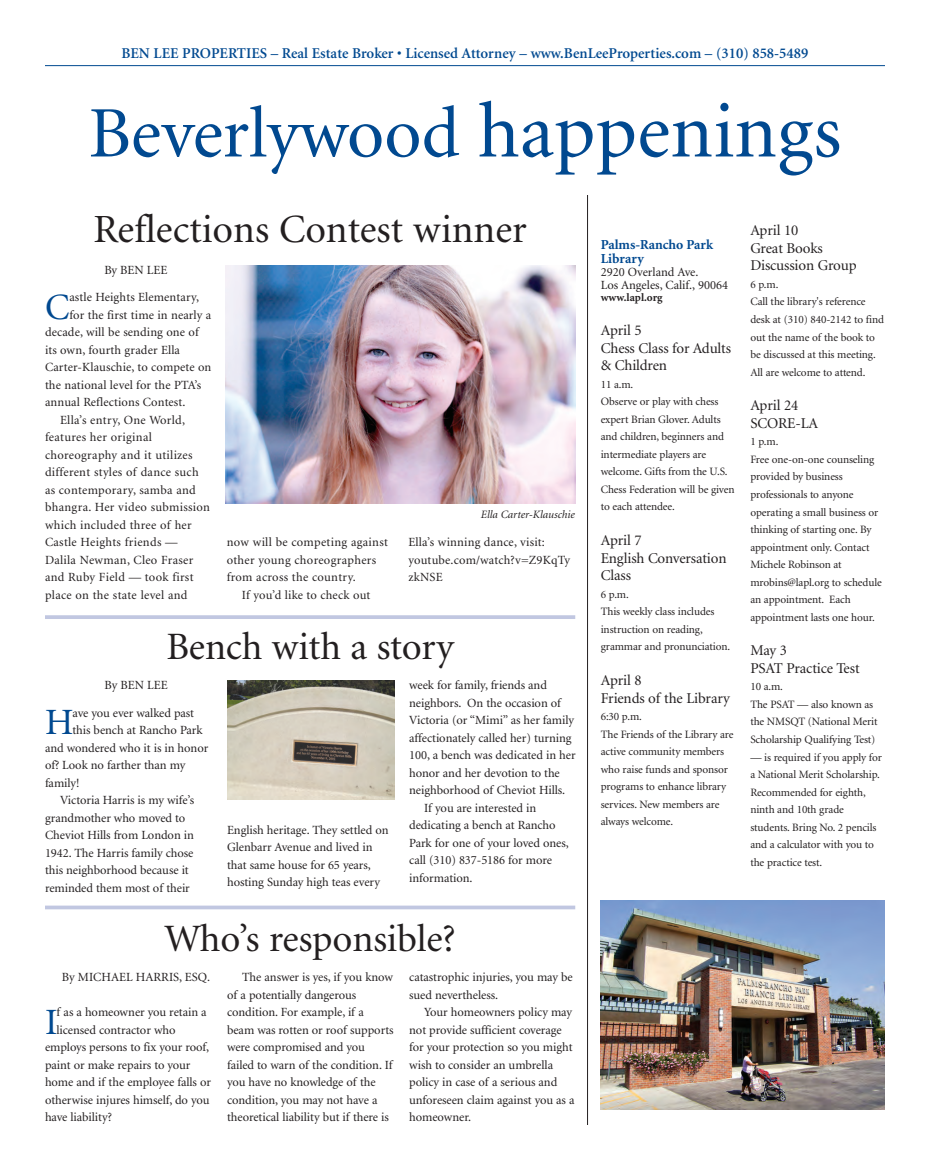
<style>
.page{position:relative;width:930px;height:1170px;background:#fff}
.page>*{position:absolute;margin:0;border:0;box-sizing:border-box;transform-origin:0 0}
.t1{font:72.5px "Minion";color:#014990}
.t2{font:40px "Minion";color:#231f20}
.t3{font:38.75px "Minion";letter-spacing:-.005em;color:#231f20}
.t4{font:37.12px "Minion";color:#014990}
.t5{font:15px/17.5px "Minion";letter-spacing:-.01em;color:#231f20}
.t6{font:600 15px "Minion";color:#014990}
.t7{font:700 13.75px/14.4px "Minion";color:#014990}
.t8{font:12.5px/17.5px "Minion";letter-spacing:-.005em;color:#231f20}
.t9{font:12.5px/17.5px "Minion";letter-spacing:.025em;color:#231f20}
.t10{font:12.5px/17.5px "Minion";letter-spacing:.015em;color:#231f20}
.t11{font:11.25px/17.5px "Minion";letter-spacing:-.01em;color:#231f20}
.t12{font:italic 11.25px "Minion";color:#231f20}
.t13{font:700 11.25px "Minion";color:#231f20}
.s1{font-size:78.75px}
</style>
<div class="page">
<hr style="left:45px;top:65px;width:840px;height:1px;background:#014990">
<svg style="left:45px;top:615px;width:530px;height:4px;background:#c4cae2"></svg>
<hr style="left:45px;top:906px;width:530px;height:3px;background:#c1c7e1">
<img style="left:226px;top:265px;width:349px;height:238px">
<img style="left:601px;top:900px;width:284px;height:210px">
<hr style="left:587px;top:195px;width:1px;height:930px;background:#231f20">
<img style="left:227px;top:680px;width:167px;height:120px">
<p class="t6" style="left:121px;top:47px;width:688px">BEN LEE PROPERTIES – Real Estate Broker • Licensed Attorney – www.BenLeeProperties.com – (310) 858-5489</p>
<h1 class="t1" style="left:89px;top:105px;width:754px">Beverlywood <span class="s1">happenings</span></h1>
<h2 class="t2" style="left:93px;top:213px;width:435px">Reflections Contest winner</h2>
<p class="t8" style="left:104px;top:262px;width:65px">By BEN LEE</p>
<h3 class="t4" style="left:45px;top:293px;width:26px">C</h3>
<p class="t8" style="left:69px;top:290px;width:131px">astle Heights Elementary,</p>
<p class="t8" style="left:69px;top:307px;width:143px">for the first time in nearly a</p>
<p class="t8" style="left:45px;top:325px;width:155px">decade, will be sending one of</p>
<p class="t8" style="left:45px;top:342px;width:137px">its own, fourth grader Ella</p>
<p class="t8" style="left:45px;top:360px;width:168px">Carter-Klauschie, to compete on</p>
<p class="t8" style="left:45px;top:377px;width:158px">the national level for the PTA’s</p>
<p class="t8" style="left:45px;top:395px;width:142px">annual Reflections Contest.</p>
<p class="t9" style="left:60px;top:412px;width:127px">Ella’s entry, One World,</p>
<p class="t9" style="left:45px;top:430px;width:108px">features her original</p>
<p class="t9" style="left:45px;top:447px;width:149px">choreography and it utilizes</p>
<p class="t9" style="left:45px;top:465px;width:155px">different styles of dance such</p>
<p class="t9" style="left:45px;top:482px;width:152px">as contemporary, samba and</p>
<p class="t9" style="left:45px;top:500px;width:167px">bhangra. Her video submission</p>
<p class="t9" style="left:45px;top:517px;width:148px">which included three of her</p>
<p class="t9" style="left:45px;top:535px;width:134px">Castle Heights friends —</p>
<p class="t9" style="left:45px;top:552px;width:150px">Dalila Newman, Cleo Fraser</p>
<p class="t9" style="left:45px;top:570px;width:150px">and Ruby Field — took first</p>
<p class="t9" style="left:45px;top:587px;width:144px">place on the state level and</p>
<p class="t9" style="left:227px;top:534px;width:163px">now will be competing against other young choreographers from across the country.</p>
<p class="t10" style="left:242px;top:587px;width:130px">If you’d like to check out</p>
<p class="t12" style="left:481px;top:510px;width:95px">Ella Carter-Klauschie</p>
<p class="t10" style="left:409px;top:534px;width:163px">Ella’s winning dance, visit: youtube.com/watch?v=Z9KqTy zkNSE</p>
<h3 class="t3" style="left:166px;top:632px;width:289px">Bench with a story</h3>
<p class="t8" style="left:104px;top:678px;width:65px">By BEN LEE</p>
<h3 class="t4" style="left:45px;top:708px;width:30px">H</h3>
<p class="t8" style="left:72px;top:705px;width:123px">ave you ever walked past</p>
<p class="t8" style="left:72px;top:723px;width:132px">this bench at Rancho Park</p>
<p class="t8" style="left:45px;top:740px;width:165px">and wondered who it is in honor</p>
<p class="t8" style="left:45px;top:758px;width:142px">of? Look no farther than my</p>
<p class="t8" style="left:45px;top:775px;width:36px">family!</p>
<p class="t8" style="left:60px;top:793px;width:136px">Victoria Harris is my wife’s</p>
<p class="t8" style="left:45px;top:810px;width:142px">grandmother who moved to</p>
<p class="t8" style="left:45px;top:828px;width:150px">Cheviot Hills from London in</p>
<p class="t8" style="left:45px;top:845px;width:150px">1942. The Harris family chose</p>
<p class="t8" style="left:45px;top:863px;width:145px">this neighborhood because it</p>
<p class="t8" style="left:45px;top:880px;width:146px">reminded them most of their</p>
<p class="t8" style="left:227px;top:822px;width:163px">English heritage. They settled on<br>Glenbarr Avenue and lived in that same house for 65 years, hosting Sunday high teas every</p>
<p class="t8" style="left:409px;top:678px;width:139px">week for family, friends and</p>
<p class="t8" style="left:409px;top:695px;width:153px">neighbors. On the occasion of</p>
<p class="t8" style="left:409px;top:713px;width:166px">Victoria (or “Mimi” as her family</p>
<p class="t8" style="left:409px;top:730px;width:164px">affectionately called her) turning</p>
<p class="t8" style="left:409px;top:748px;width:168px">100, a bench was dedicated in her</p>
<p class="t8" style="left:409px;top:765px;width:152px">honor and her devotion to the</p>
<p class="t8" style="left:409px;top:783px;width:158px">neighborhood of Cheviot Hills.</p>
<p class="t8" style="left:424px;top:800px;width:114px">If you are interested in</p>
<p class="t8" style="left:409px;top:818px;width:148px">dedicating a bench at Rancho</p>
<p class="t8" style="left:409px;top:835px;width:161px">Park for one of your loved ones,</p>
<p class="t8" style="left:409px;top:853px;width:144px">call (310) 837-5186 for more</p>
<p class="t8" style="left:409px;top:870px;width:65px">information.</p>
<h3 class="t3" style="left:165px;top:923px;width:293px">Who’s responsible?</h3>
<p class="t8" style="left:62px;top:969px;width:150px">By MICHAEL HARRIS, ESQ.</p>
<h3 class="t4" style="left:45px;top:1007px;width:14px">I</h3>
<p class="t8" style="left:57px;top:1004px;width:152px">f as a homeowner you retain a</p>
<p class="t8" style="left:57px;top:1022px;width:120px">licensed contractor who</p>
<p class="t8" style="left:45px;top:1039px;width:166px">employs persons to fix your roof,</p>
<p class="t8" style="left:45px;top:1057px;width:147px">paint or make repairs to your</p>
<p class="t8" style="left:45px;top:1074px;width:168px">home and if the employee falls or</p>
<p class="t8" style="left:45px;top:1092px;width:166px">otherwise injures himself, do you</p>
<p class="t8" style="left:45px;top:1109px;width:68px">have liability?</p>
<p class="t8" style="left:227px;top:969px;width:168px;text-indent:15px">The answer is yes, if you know of a potentially dangerous condition. For example, if a beam was rotten or roof supports were compromised and you failed to warn of the condition. If you have no knowledge of the condition, you may not have a theoretical liability but if there is</p>
<p class="t8" style="left:409px;top:969px;width:165px">catastrophic injuries, you may be sued nevertheless.</p>
<p class="t8" style="left:409px;top:1004px;width:167px;text-indent:15px">Your homeowners policy may not provide sufficient coverage for your protection so you might wish to consider an umbrella policy in case of a serious and unforeseen claim against you as a homeowner.</p>
<p class="t7" style="left:601px;top:238px;width:114px">Palms-Rancho Park<br>Library</p>
<p class="t8" style="left:601px;top:267px;width:129px;line-height:13.1px">2920 Overland Ave.<br>Los Angeles, Calif., 90064</p>
<p class="t13" style="left:601px;top:293px;width:63px">www.lapl.org</p>
<p class="t5" style="left:601px;top:323px;width:132px">April 5<br>Chess Class for Adults &amp; Children</p>
<p class="t11" style="left:601px;top:376px;width:135px">11 a.m.<br>Observe or play with chess expert Brian Glover. Adults and children, beginners and intermediate players are welcome. Gifts from the U.S.<br>Chess Federation will be given to each attendee.</p>
<p class="t5" style="left:601px;top:533px;width:127px">April 7<br>English Conversation<br>Class</p>
<p class="t11" style="left:601px;top:586px;width:131px">6 p.m.<br>This weekly class includes instruction on reading, grammar and pronunciation.</p>
<p class="t5" style="left:601px;top:673px;width:131px">April 8<br>Friends of the Library</p>
<p class="t11" style="left:601px;top:709px;width:134px">6:30 p.m.<br>The Friends of the Library are active community members who raise funds and sponsor programs to enhance library services. New members are always welcome.</p>
<p class="t5" style="left:750px;top:223px;width:108px">April 10<br>Great Books<br>Discussion Group</p>
<p class="t11" style="left:750px;top:277px;width:135px">6 p.m.<br>Call the library's reference desk at (310) 840-2142 to find out the name of the book to be discussed at this meeting.<br>All are welcome to attend.</p>
<p class="t5" style="left:750px;top:398px;width:69px">April 24<br>SCORE-LA</p>
<p class="t11" style="left:750px;top:434px;width:133px">1 p.m.<br>Free one-on-one counseling provided by business professionals to anyone operating a small business or thinking of starting one. By appointment only. Contact<br>Michele Robinson at mrobins@lapl.org to schedule an appointment. Each appointment lasts one hour.</p>
<p class="t5" style="left:750px;top:643px;width:111px">May 3<br>PSAT Practice Test</p>
<p class="t11" style="left:750px;top:679px;width:129px">10 a.m.<br>The PSAT — also known as the NMSQT (National Merit<br>Scholarship Qualifying Test)</p>
<p class="t11" style="left:750px;top:749px;width:133px">— is required if you apply for a National Merit Scholarship.<br>Recommended for eighth, ninth and 10th grade students. Bring No. 2 pencils and a calculator with you to the practice test.</p>
</div>
